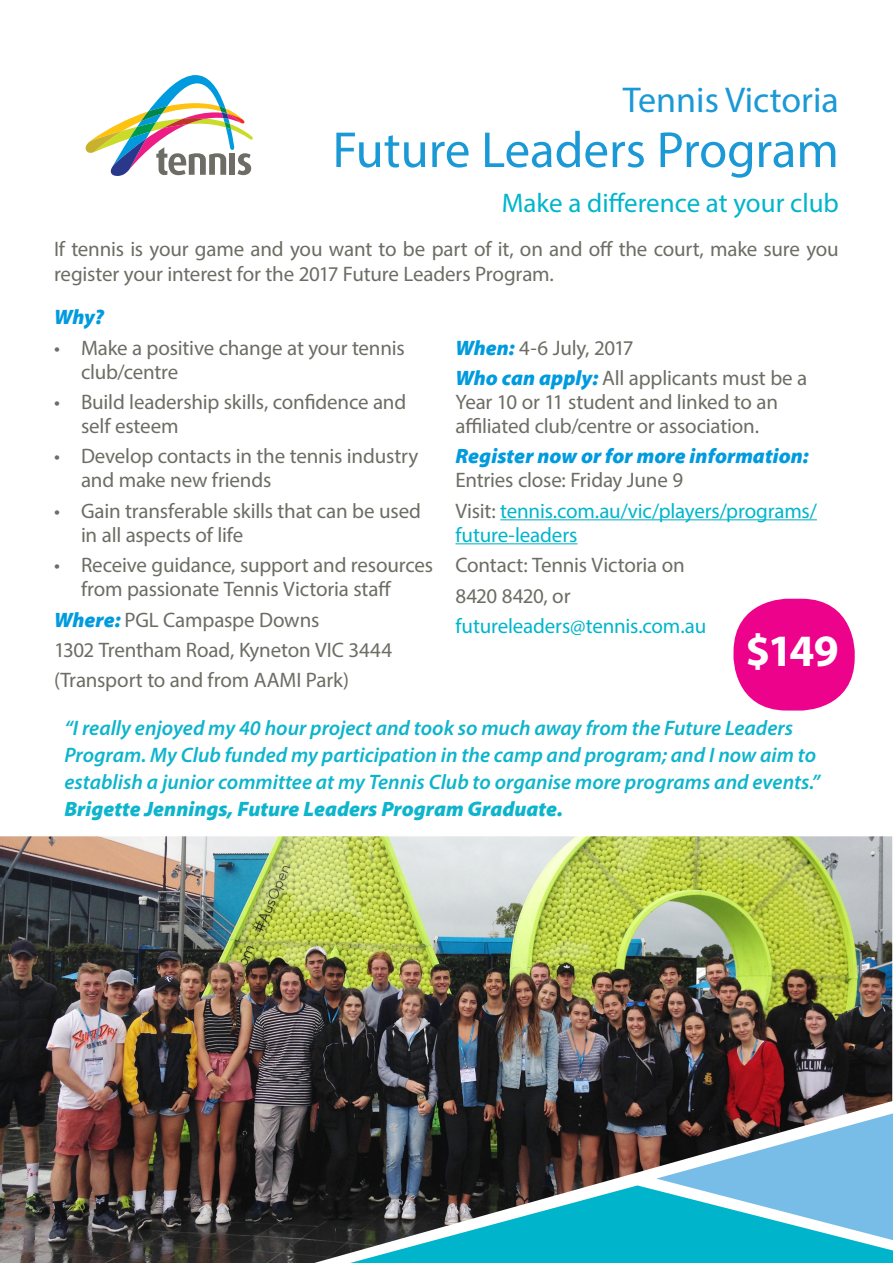
<style>
.page{position:relative;width:893px;height:1263px;background:#fff}
.page>*{position:absolute;margin:0;border:0;box-sizing:border-box;transform-origin:0 0}
.Tennis_subsection{font:51px "Myriad Pro";color:#1b99d6}
.t1{font:700 45px "Myriad Pro";color:#fff}
.Tennis_subsection-2{font:36px "Myriad Pro";color:#1b99d6}
.t2{font:27px "Myriad Pro";color:#00b5cb}
.t3{font:21px/24px "Myriad Pro";letter-spacing:-.01em;color:#6d6d65}
.Body_last_paragraph{font:italic 600 21px/27px "Myriad Pro";color:#0db5cc}
.t4{font:21px/24px "Myriad Pro";letter-spacing:-.01em;color:#00b5cb}
.t5{font:italic 900 21px/24px "Myriad Pro";color:#009bde}
.s1{font-weight:900;font-style:italic;color:#009bde}
.s2{font-weight:400;font-style:normal;color:#6d6d65}
.s3{color:#6d6d65}
.s4{font-weight:900}
</style>
<div class="page">
<svg style="left:85px;top:75px;width:168px;height:101px"></svg>
<img style="left:0;top:836px;width:892px;height:427px">
<hr style="left:500px;top:519px;width:317px;height:1px;background:#00b5cb">
<hr style="left:455px;top:543px;width:122px;height:1px;background:#00b5cb">
<div style="left:734px;top:599px;width:120px;height:111px;background:#ed028c;border-radius:52px"></div>
<div style="left:733px;top:599px;width:122px;height:111px;border:2px solid #ed028c;border-radius:52px"></div>
<p class="Tennis_subsection-2" style="left:623px;top:78px;width:218px">Tennis Victoria</p>
<p class="Tennis_subsection" style="left:333px;top:118px;width:508px">Future Leaders Program</p>
<p class="t2" style="left:502px;top:186px;width:339px">Make a difference at your club</p>
<p class="t3" style="left:54px;top:236px;width:786px;line-height:25.2px">If tennis is your game and you want to be part of it, on and off the court, make sure you register your interest for the 2017 Future Leaders Program.</p>
<p class="t5" style="left:54px;top:305px;width:52px">Why?</p>
<p class="t3" style="left:81px;top:335px;width:325px;text-indent:-27px">• Make a positive change at your tennis club/centre</p>
<p class="t3" style="left:81px;top:390px;width:327px;text-indent:-27px">• Build leadership skills, confidence and self esteem</p>
<p class="t3" style="left:81px;top:444px;width:339px;text-indent:-27px">• Develop contacts in the tennis industry and make new friends</p>
<p class="t3" style="left:81px;top:498px;width:342px;text-indent:-27px">• Gain transferable skills that can be used in all aspects of life</p>
<p class="t3" style="left:81px;top:553px;width:353px;text-indent:-27px">• Receive guidance, support and resources from passionate Tennis Victoria staff</p>
<p class="t3" style="left:54px;top:607px;width:267px"><span class="s1">Where:</span> PGL Campaspe Downs</p>
<p class="t3" style="left:54px;top:637px;width:340px">1302 Trentham Road, Kyneton VIC 3444</p>
<p class="t3" style="left:54px;top:668px;width:296px">(Transport to and from AAMI Park)</p>
<p class="t3" style="left:455px;top:335px;width:180px"><span class="s1">When:</span> 4-6 July, 2017</p>
<p class="t3" style="left:455px;top:366px;width:353px"><span class="s1">Who can apply:</span> All applicants must be a<br>Year 10 or 11 student and linked to an affiliated club/centre or association.</p>
<p class="t5" style="left:455px;top:445px;width:355px">Register now or for more information:<br><span class="s2">Entries close: Friday June 9</span></p>
<p class="t4" style="left:455px;top:498px;width:363px"><span class="s3">Visit:</span> tennis.com.au/vic/players/programs/ future-leaders</p>
<p class="t3" style="left:455px;top:553px;width:231px">Contact: Tennis Victoria on</p>
<p class="t3" style="left:455px;top:583px;width:117px">8420 8420, or</p>
<p class="t4" style="left:455px;top:613px;width:252px">futureleaders@tennis.com.au</p>
<p class="t1" style="left:745px;top:622px;width:95px">$149</p>
<p class="Body_last_paragraph" style="left:64px;top:714px;width:757px">“I really enjoyed my 40 hour project and took so much away from the Future Leaders Program. My Club funded my participation in the camp and program; and I now aim to establish a junior committee at my Tennis Club to organise more programs and events.” <span class="s4">Brigette Jennings, Future Leaders Program Graduate.</span></p>
</div>
